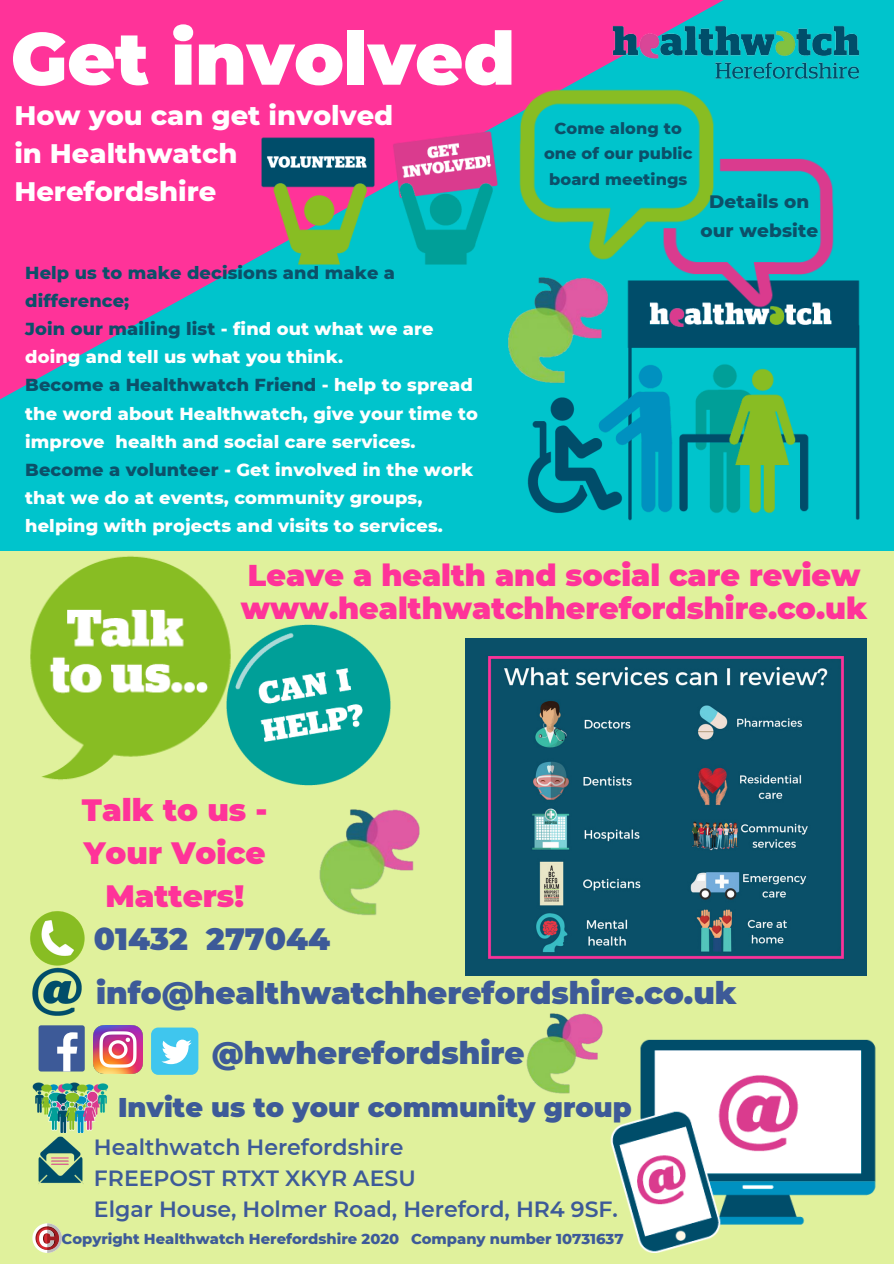
<style>
.page{position:relative;width:894px;height:1264px;background:#fff}
.page>*{position:absolute;margin:0;border:0;box-sizing:border-box;transform-origin:0 0}
.t1{font:900 73.5px "Montserrat";color:#fff}
.t2{font:900 30.75px/54px "Montserrat";color:#3d5a98}
.t3{font:900 30.75px/42.9px "Montserrat";color:#f39;text-align:center}
.t4{font:900 30px/33.2px "Montserrat";color:#f39}
.t5{font:800 27.3px/38px "Montserrat";color:#fff}
.t6{font:900 27px "Montserrat";color:#3d5a98}
.t7{font:600 22.05px/30.8px "Montserrat";color:#3d5a98}
.t8{font:800 18.45px/29.1px "Montserrat";letter-spacing:.01em;color:#0c5069;text-align:center}
.t9{font:800 17.7px/28.2px "Montserrat";letter-spacing:.01em;color:#fff}
.t10{font:800 16.2px/25.5px "Montserrat";letter-spacing:.01em;color:#0c5069;text-align:center}
.t11{font:800 14.7px "Montserrat";color:#3d5a98}
.s1{color:#0c5069}
</style>
<div class="page">
<div style="left:0;top:0;width:893px;height:1263px;background:#00c4cc"></div>
<svg style="left:0;top:0;width:595px;height:400px;fill:#f39"></svg>
<img style="left:212px;top:30px;width:335px;height:336px">
<img style="left:720px;top:428px;width:140px;height:92px">
<img style="left:595px;top:0;width:265px;height:79px">
<img style="left:527px;top:428px;width:193px;height:93px">
<div style="left:0;top:551px;width:893px;height:712px;background:#e0f19c"></div>
<img style="left:446px;top:88px;width:414px;height:340px">
<img style="left:241px;top:624px;width:150px;height:155px">
<img style="left:30px;top:556px;width:211px;height:224px">
<img style="left:30px;top:911px;width:55px;height:48px">
<img style="left:32px;top:959px;width:50px;height:57px">
<img style="left:610px;top:1039px;width:266px;height:214px">
<img style="left:38px;top:1132px;width:46px;height:52px">
<img style="left:94px;top:1025px;width:48px;height:48px">
<div style="left:39px;top:1025px;width:46px;height:46px;background:#3d5a98;border-radius:3px"></div>
<svg style="left:57px;top:1032px;width:21px;height:39px"></svg>
<div style="left:151px;top:1027px;width:47px;height:47px;background:#3fc6ee;border-radius:7px"></div>
<svg style="left:161px;top:1039px;width:30px;height:25px"></svg>
<svg style="left:32px;top:1223px;width:30px;height:29px"></svg>
<svg style="left:35px;top:1226px;width:24px;height:23px"></svg>
<div style="left:37px;top:1227px;width:22px;height:22px;background:#d7282f;border-radius:50%"></div>
<svg style="left:39px;top:1223px;width:23px;height:29px"></svg>
<img style="left:526px;top:1013px;width:88px;height:92px">
<img style="left:465px;top:638px;width:401px;height:337px">
<img style="left:276px;top:769px;width:144px;height:146px">
<img style="left:32px;top:1082px;width:77px;height:50px">
<h1 class="t1" style="left:11px;top:14px;width:505px">Get involved</h1>
<h3 class="t5" style="left:14px;top:97px;width:380px">How you can get involved in Healthwatch<br>Herefordshire</h3>
<p class="t9" style="left:25px;top:258px;width:454px"><span class="s1">Help us to make decisions and make a difference;<br>Join our mailing list</span> - find out what we are doing and tell us what you think.<br><span class="s1">Become a Healthwatch Friend</span> - help to spread the word about Healthwatch, give your time to improve health and social care services.<br><span class="s1">Become a volunteer</span> - Get involved in the work that we do at events, community groups, helping with projects and visits to services.</p>
<p class="t10" style="left:544px;top:115px;width:150px">Come along to one of our public board meetings</p>
<p class="t8" style="left:700px;top:187px;width:119px">Details on our website</p>
<h3 class="t4" style="left:241px;top:558px;width:628px">Leave a health and social care review www.healthwatchherefordshire.co.uk</h3>
<h2 class="t3" style="left:82px;top:788px;width:187px">Talk to us -<br>Your Voice<br>Matters!</h2>
<h2 class="t2" style="left:94px;top:911px;width:644px">01432 277044 info@healthwatchherefordshire.co.uk</h2>
<h2 class="t2" style="left:212px;top:1025px;width:314px">@hwherefordshire</h2>
<h3 class="t6" style="left:118px;top:1091px;width:515px">Invite us to your community group</h3>
<p class="t7" style="left:94px;top:1131px;width:525px">Healthwatch Herefordshire<br>FREEPOST RTXT XKYR AESU<br>Elgar House, Holmer Road, Hereford, HR4 9SF.</p>
<p class="t11" style="left:62px;top:1230px;width:339px">Copyright Healthwatch Herefordshire 2020</p>
<p class="t11" style="left:411px;top:1230px;width:214px">Company number 10731637</p>
</div>
